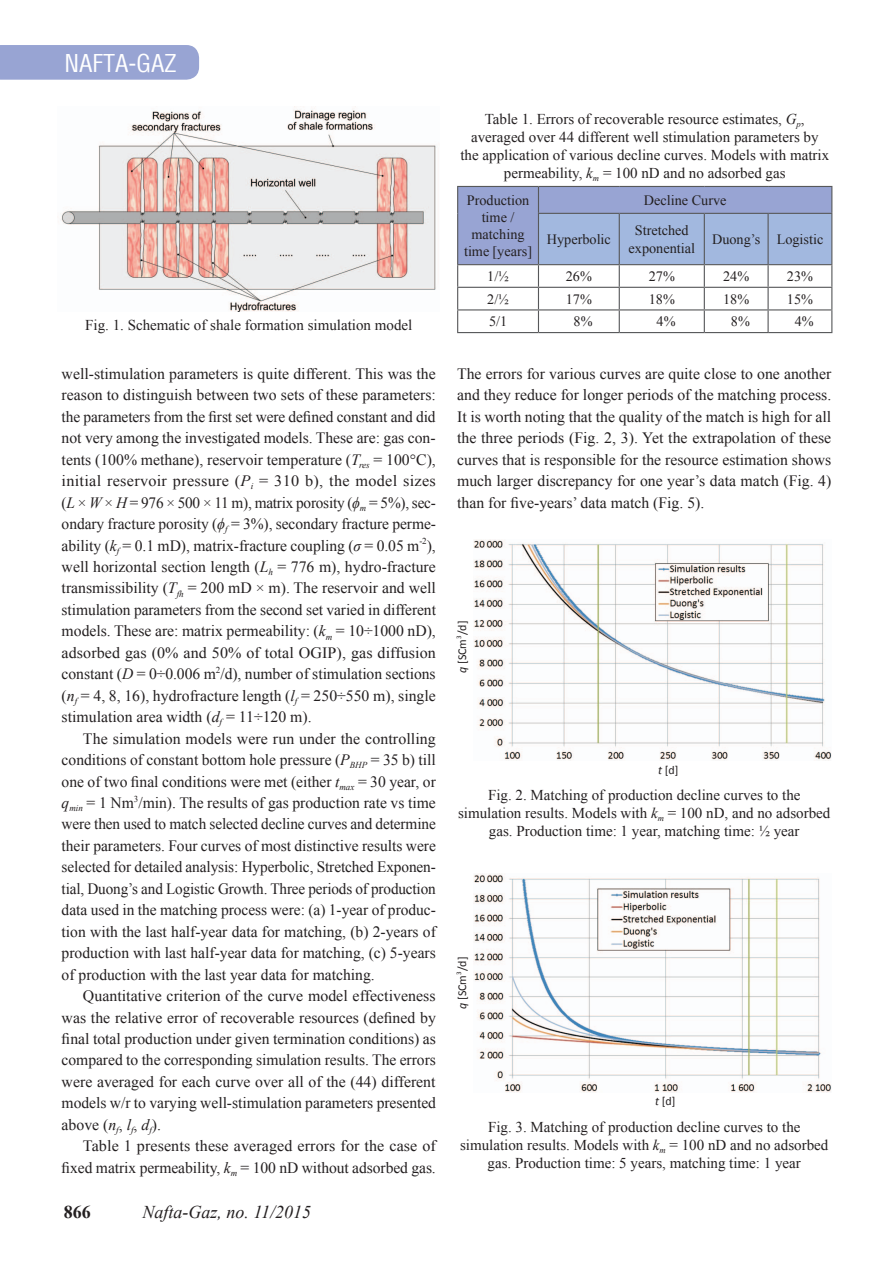
<style>
.page{position:relative;width:893px;height:1263px;background:#fff}
.page>*{position:absolute;margin:0;border:0;box-sizing:border-box;transform-origin:0 0}
.t1{font:24px "Switzerland Condensed";color:#fff}
.t2{font:italic 18px "Times New Roman";color:#231f20}
.t3{font:700 18px "Times New Roman";color:#231f20}
.t4{font:15.75px/21.5px "Times New Roman";color:#231f20;text-align:justify}
.t5{font:15px/18px "Times New Roman";color:#231f20;text-align:center}
.t6{font:14.25px/17.1px "Times New Roman";color:#231f20;text-align:center}
.t7{font:12px "Calibri";color:#231f20}
.s1{font-style:italic}
</style>
<div class="page">
<div style="left:0;top:45px;width:199px;height:35px;background:#98a4d3"></div>
<svg style="left:457px;top:186px;width:375px;height:146px"></svg>
<hr style="left:457px;top:332px;width:81px;height:1px;background:#57585a">
<hr style="left:538px;top:332px;width:81px;height:1px;background:#57585a">
<hr style="left:619px;top:332px;width:85px;height:1px;background:#57585a">
<hr style="left:704px;top:332px;width:64px;height:1px;background:#57585a">
<hr style="left:768px;top:332px;width:64px;height:1px;background:#57585a">
<img style="left:61px;top:110px;width:375px;height:202px">
<img style="left:473px;top:873px;width:358px;height:220px">
<img style="left:473px;top:539px;width:358px;height:222px">
<h1 class="t1" style="left:64px;top:49px;width:114px">NAFTA-GAZ</h1>
<p class="t5" style="left:460px;top:110px;width:370px">Table 1. Errors of recoverable resource estimates, <span class="s1">G</span><sub>p</sub>, averaged over 44 different well stimulation parameters by the application of various decline curves. Models with matrix permeability, <span class="s1">k</span><sub>m</sub> = 100 nD and no adsorbed gas</p>
<p class="t6" style="left:464px;top:191px;width:70px">Production time / matching time [years]</p>
<p class="t6" style="left:644px;top:191px;width:84px">Decline Curve</p>
<p class="t6" style="left:547px;top:230px;width:66px">Hyperbolic</p>
<p class="t6" style="left:629px;top:222px;width:68px">Stretched exponential</p>
<p class="t6" style="left:712px;top:230px;width:113px">Duong’s Logistic</p>
<p class="t6" style="left:487px;top:267px;width:23px">1/½</p>
<p class="t6" style="left:566px;top:267px;width:28px">26%</p>
<p class="t6" style="left:649px;top:267px;width:28px">27%</p>
<p class="t6" style="left:723px;top:267px;width:28px">24%</p>
<p class="t6" style="left:787px;top:267px;width:28px">23%</p>
<p class="t6" style="left:487px;top:290px;width:23px">2/½</p>
<p class="t6" style="left:566px;top:290px;width:28px">17%</p>
<p class="t6" style="left:649px;top:290px;width:28px">18%</p>
<p class="t6" style="left:723px;top:290px;width:28px">18%</p>
<p class="t6" style="left:787px;top:290px;width:28px">15%</p>
<p class="t5" style="left:85px;top:316px;width:329px">Fig. 1. Schematic of shale formation simulation model</p>
<p class="t6" style="left:489px;top:313px;width:20px">5/1</p>
<p class="t6" style="left:574px;top:313px;width:20px">8%</p>
<p class="t6" style="left:657px;top:313px;width:20px">4%</p>
<p class="t6" style="left:731px;top:313px;width:20px">8%</p>
<p class="t6" style="left:795px;top:313px;width:20px">4%</p>
<p class="t4" style="left:62px;top:363px;width:376px">well-stimulation parameters is quite different. This was the reason to distinguish between two sets of these parameters: the parameters from the first set were defined constant and did not very among the investigated models. These are: gas con&shy;tents (100% methane), reservoir temperature (<span class="s1">T</span><sub>res</sub> = 100 C), initial reservoir pressure (<span class="s1">P</span><sub>i</sub> = 310 b), the model sizes (<span class="s1">L</span> × <span class="s1">W</span> × <span class="s1">H</span> = 976 × 500 × 11 m), matrix porosity (<span class="s1">ϕ</span><sub>m</sub> = 5%), sec&shy;ondary fracture porosity (<span class="s1">ϕ</span><sub>f</sub> = 3%), secondary fracture perme&shy;ability (<span class="s1">k</span><sub>f</sub> = 0.1 mD), matrix-fracture coupling (<span class="s1">σ</span> = 0.05 m<sup>-2</sup>), well horizontal section length (<span class="s1">L</span><sub>h</sub> = 776 m), hydro-fracture transmissibility (<span class="s1">T</span><sub>fh</sub> = 200 mD × m). The reservoir and well stimulation parameters from the second set varied in different models. These are: matrix permeability: (<span class="s1">k</span><sub>m</sub> = 10÷1000 nD), adsorbed gas (0% and 50% of total OGIP), gas diffusion constant (<span class="s1">D</span> = 0÷0.006 m<sup>2</sup>/d), number of stimulation sections (<span class="s1">n</span><sub>f</sub> = 4, 8, 16), hydrofracture length (<span class="s1">l</span><sub>f</sub> = 250÷550 m), single stimulation area width (<span class="s1">d</span><sub>f</sub> = 11÷120 m).</p>
<p class="t4" style="left:62px;top:727px;width:376px;text-indent:21px">The simulation models were run under the controlling conditions of constant bottom hole pressure (<span class="s1">P</span><sub>BHP</sub> = 35 b) till one of two final conditions were met (either <span class="s1">t</span><sub>max</sub> = 30 year, or <span class="s1">q</span><sub>min</sub> = 1 Nm<sup>3</sup>/min). The results of gas production rate vs time were then used to match selected decline curves and determine their parameters. Four curves of most distinctive results were selected for detailed analysis: Hyperbolic, Stretched Exponen&shy;tial, Duong’s and logistic Growth. Three periods of production data used in the matching process were: (a) 1-year of produc&shy;tion with the last half-year data for matching, (b) 2-years of production with last half-year data for matching, (c) 5-years of production with the last year data for matching.</p>
<p class="t4" style="left:62px;top:985px;width:376px;text-indent:21px">Quantitative criterion of the curve model effectiveness was the relative error of recoverable resources (defined by final total production under given termination conditions) as compared to the corresponding simulation results. The errors were averaged for each curve over all of the (44) different models w/r to varying well-stimulation parameters presented above (<span class="s1">n</span><sub>f</sub>, <span class="s1">l</span><sub>f</sub>, <span class="s1">d</span><sub>f</sub>).</p>
<p class="t4" style="left:62px;top:1135px;width:376px;text-align:right">Table 1 presents these averaged errors for the case of fixed matrix permeability, <span class="s1">k</span><sub>m</sub> = 100 nD without adsorbed gas.</p>
<p class="t3" style="left:64px;top:1199px;width:28px">866</p>
<p class="t2" style="left:142px;top:1200px;width:170px">Nafta-Gaz, no. 11/2015</p>
<p class="t4" style="left:457px;top:363px;width:376px">The errors for various curves are quite close to one another and they reduce for longer periods of the matching process.<br>It is worth noting that the quality of the match is high for all the three periods (Fig. 2, 3). Yet the extrapolation of these curves that is responsible for the resource estimation shows much larger discrepancy for one year’s data match (Fig. 4) than for five-years’ data match (Fig. 5).</p>
<p class="t7" style="left:455px;top:673px;width:54px;rotate:-90deg"><span class="s1">q</span> [SCm<sup>3</sup>/d]</p>
<p class="t7" style="left:658px;top:762px;width:22px"><span class="s1">t</span> [d]</p>
<p class="t5" style="left:458px;top:786px;width:374px">Fig. 2. Matching of production decline curves to the simulation results. Models with <span class="s1">k</span><sub>m</sub> = 100 nD, and no adsorbed gas. Production time: 1 year, matching time: ½ year</p>
<p class="t7" style="left:455px;top:1009px;width:54px;rotate:-90deg"><span class="s1">q</span> [SCm<sup>3</sup>/d]</p>
<p class="t7" style="left:655px;top:1094px;width:22px"><span class="s1">t</span> [d]</p>
<p class="t5" style="left:460px;top:1118px;width:370px">Fig. 3. Matching of production decline curves to the simulation results. Models with <span class="s1">k</span><sub>m</sub> = 100 nD and no adsorbed gas. Production time: 5 years, matching time: 1 year</p>
</div>
